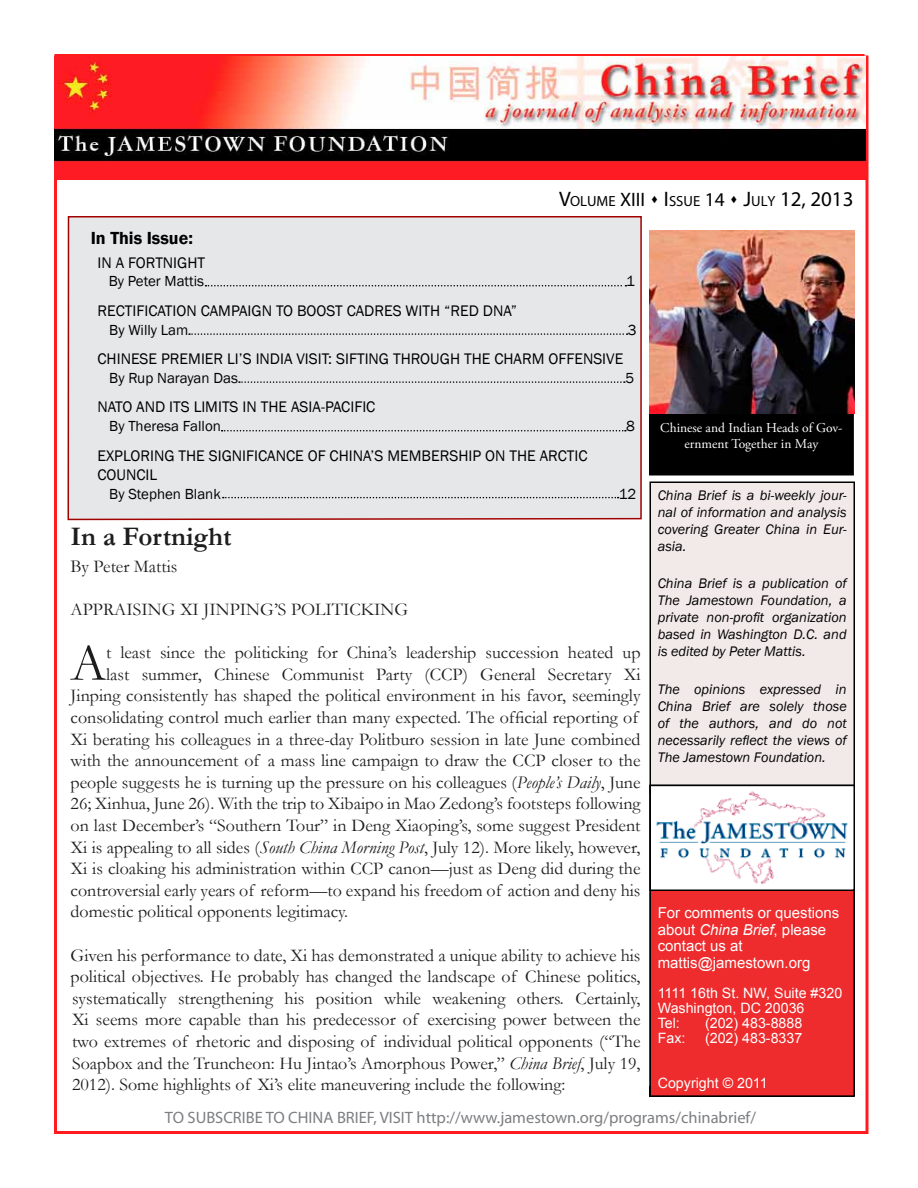
<style>
.page{position:relative;width:918px;height:1188px;background:#fff}
.page>*{position:absolute;margin:0;border:0;box-sizing:border-box;transform-origin:0 0}
.t1{font:52.65px "Garamond";color:#1d1d1d}
.t2{font:700 27px "Garamond";color:#1d1d1d}
.t3{font:18px/21.6px "Garamond";color:#1d1d1d;text-align:justify}
.t4{font:600 18px "Franklin Gothic";color:#000}
.t5{font:16.5px "Myriad Pro";color:#7c7e81}
.t6{font:15.75px/18.9px "Franklin Gothic";color:#000}
.t7{font:15px/16.5px "Arial";color:#fffffe}
.t8{font:15px "Franklin Gothic";color:#000}
.t9{font:14.7px "Myriad Pro";color:#000}
.t10{font:italic 14.25px/17.1px "Franklin Gothic";color:#000;text-align:justify}
.t11{font:14.25px/15px "Arial";color:#fffffe}
.t12{font:13.5px/16.2px "Adobe Garamond Pro";color:#fff;text-align:center}
.s1{font-size:21px}
.s2{font-size:19.5px}
.s3{font-style:italic}
</style>
<div class="page">
<hr style="left:54px;top:54px;width:810px;height:3px;background:#ff1b1e">
<div style="left:650px;top:482px;width:204px;height:310px;background:#f2e9e9"></div>
<div style="left:650px;top:482px;width:205px;height:311px;border:2px solid #000"></div>
<img style="left:54px;top:57px;width:811px;height:122px">
<div style="left:67px;top:216px;width:575px;height:305px;background:#e6e7e8"></div>
<div style="left:650px;top:785px;width:204px;height:311px;background:#ee2b2d"></div>
<div style="left:650px;top:785px;width:205px;height:312px;border:2px solid #000"></div>
<img style="left:653px;top:788px;width:199px;height:100px">
<div style="left:650px;top:785px;width:205px;height:106px;border:2px solid #000"></div>
<svg style="left:206px;top:285px;width:420px;height:1px"></svg>
<svg style="left:222px;top:430px;width:404px;height:2px"></svg>
<svg style="left:223px;top:497px;width:396px;height:1px"></svg>
<svg style="left:239px;top:381px;width:386px;height:2px"></svg>
<svg style="left:189px;top:333px;width:439px;height:2px"></svg>
<div style="left:650px;top:414px;width:203px;height:61px;background:#000"></div>
<div style="left:649px;top:413px;width:205px;height:63px;border:2px solid #000"></div>
<img style="left:649px;top:230px;width:205px;height:184px">
<p class="t9" style="left:559px;top:192px;width:296px"><span class="s1">V</span>OLUME <span class="s2">XIII</span> ▲ <span class="s1">I</span>SSUE <span class="s2">14</span> ▲ <span class="s1">J</span>ULY <span class="s1">12, 2013</span></p>
<p class="t4" style="left:91px;top:227px;width:104px">In This Issue:</p>
<p class="t6" style="left:98px;top:253px;width:109px">IN A FORTNIGHT</p>
<p class="t8" style="left:109px;top:272px;width:97px">BY PETER MATTIS</p>
<p class="t8" style="left:626px;top:272px;width:10px">1</p>
<p class="t6" style="left:98px;top:301px;width:421px">RECTI FICATI ON CAMPAI GN TO BOOST CADRES WITH “RED DNA”</p>
<p class="t8" style="left:109px;top:320px;width:81px">BY WILLY LAM</p>
<p class="t8" style="left:628px;top:320px;width:10px">3</p>
<p class="t6" style="left:98px;top:350px;width:527px">CHI NESE PREMI ER LI ’S INDIA VISIT: SI FTI NG THROUGH THE CHARM OFFENSIVE</p>
<p class="t8" style="left:109px;top:369px;width:130px">BY RUP N ARAYAN DAS</p>
<p class="t8" style="left:626px;top:369px;width:10px">5</p>
<p class="t6" style="left:98px;top:398px;width:10px">NATO</p>
<p class="t6" style="left:136px;top:398px;width:233px">AND ITS LIMITS I N THE ASIA-PACI FIC</p>
<p class="t8" style="left:109px;top:417px;width:113px">BY THERESA FALLON</p>
<p class="t8" style="left:626px;top:417px;width:10px">8</p>
<p class="t6" style="left:98px;top:446px;width:9px">EXPL</p>
<p class="t6" style="left:98px;top:446px;width:484px;text-indent:33px">ORI NG THE SIGNI FICANCE OF CHI NA’S MEMBERSHIP ON THE ARCTIC<br>COUNCIL</p>
<p class="t8" style="left:109px;top:484px;width:113px">BY STEPHEN BLANK</p>
<p class="t8" style="left:619px;top:484px;width:19px">12</p>
<h2 class="t2" style="left:71px;top:518px;width:163px">In a Fortnight</h2>
<p class="t3" style="left:71px;top:555px;width:108px">By Peter Mattis</p>
<p class="t3" style="left:71px;top:598px;width:339px">Appraising Xi Jinping’s Politicking</p>
<h1 class="t1" style="left:71px;top:628px;width:37px">A</h1>
<p class="t3" style="left:106px;top:641px;width:536px">t least since the politicking for China’s leadership succession heated up</p>
<p class="t3" style="left:106px;top:663px;width:536px">last summer, Chinese Communist Party (CCP) General Secretary Xi</p>
<p class="t3" style="left:71px;top:684px;width:572px">Jinping consistently has shaped the political environment in his favor, seemingly</p>
<p class="t3" style="left:71px;top:706px;width:569px">consolidating control much earlier than many expected. The official reporting of</p>
<p class="t3" style="left:71px;top:728px;width:572px">Xi berating his colleagues in a three-day Politburo session in late June combined</p>
<p class="t3" style="left:71px;top:749px;width:572px">with the announcement of a mass line campaign to draw the CCP closer to the</p>
<p class="t3" style="left:71px;top:771px;width:572px">people suggests he is turning up the pressure on his colleagues (<span class="s3">People’s Daily</span>, June</p>
<p class="t3" style="left:71px;top:792px;width:572px">26; Xinhua, June 26). With the trip to Xibaipo in Mao Zedong’s footsteps following</p>
<p class="t3" style="left:71px;top:814px;width:572px">on last December’s “Southern Tour” in Deng Xiaoping’s, some suggest President</p>
<p class="t3" style="left:71px;top:836px;width:572px">Xi is appealing to all sides (<span class="s3">South China Morning Post</span>, July 12). More likely, however,</p>
<p class="t3" style="left:71px;top:857px;width:572px">Xi is cloaking his administration within CCP canon—just as Deng did during the</p>
<p class="t3" style="left:71px;top:879px;width:571px">controversial early years of reform—to expand his freedom of action and deny his</p>
<p class="t3" style="left:71px;top:900px;width:279px">domestic political opponents legitimacy.</p>
<p class="t3" style="left:71px;top:944px;width:572px">Given his performance to date, Xi has demonstrated a unique ability to achieve his political objectives. He probably has changed the landscape of Chinese politics, systematically strengthening his position while weakening others. Certainly, Xi seems more capable than his predecessor of exercising power between the two extremes of rhetoric and disposing of individual political opponents (“The Soapbox and the Truncheon: Hu Jintao’s Amorphous Power,” <span class="s3">China Brief</span>, July 19, 2012). Some highlights of Xi’s elite maneuvering include the following:</p>
<p class="t12" style="left:660px;top:420px;width:184px">Chinese and Indian Heads of Gov&shy;ernment Together in May</p>
<p class="t10" style="left:658px;top:487px;width:190px">China Brief is a bi-weekly jour&shy;nal of information and analysis covering Greater China in Eur&shy;asia.</p>
<p class="t10" style="left:658px;top:575px;width:190px">China Brief is a publication of The Jamestown Foundation, a private non-profit organization based in Washington D.C. and is edited by Peter Mattis.</p>
<p class="t10" style="left:658px;top:681px;width:190px">The opinions expressed in China Brief are solely those of the authors, and do not necessarily reflect the views of The Jamestown Foundation.</p>
<p class="t7" style="left:658px;top:905px;width:183px">For comments or questions about <span class="s3">China Brief</span>, please contact us at mattis@jamestown.org</p>
<p class="t11" style="left:658px;top:986px;width:186px">1111 16th St. NW, Suite #320<br>Washington, DC 20036<br>Tel:</p>
<p class="t11" style="left:705px;top:1016px;width:99px">(202) 483-8888</p>
<p class="t11" style="left:658px;top:1031px;width:29px">Fax:</p>
<p class="t11" style="left:705px;top:1031px;width:99px">(202) 483-8337</p>
<p class="t11" style="left:658px;top:1076px;width:112px">Copyright © 2011</p>
<p class="t5" style="left:165px;top:1107px;width:593px">TO SUBSCRIBE TO CHINA BRIEF, VISIT http://www.jamestown.org/programs/chinabrief/</p>
</div>
